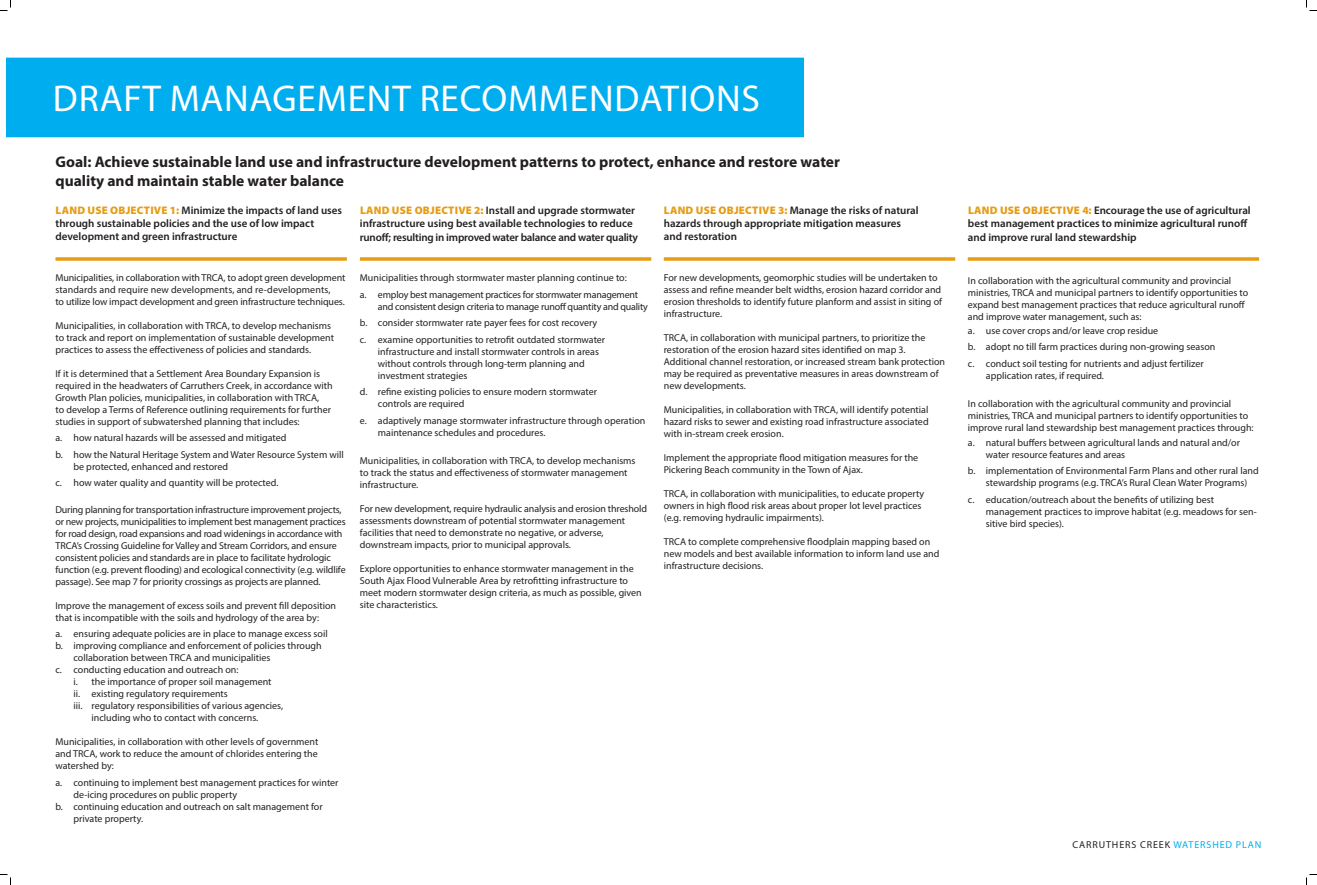
<style>
.page{position:relative;width:1317px;height:885px;background:#fff}
.page>*{position:absolute;margin:0;border:0;box-sizing:border-box;transform-origin:0 0}
.t1{font:37.5px "Myriad Pro";letter-spacing:.02em;color:#fff}
.t2{font:700 15.5px/18.6px "Myriad Pro";color:#231f20}
.t3{font:600 11px/13.2px "Myriad Pro";color:#231f20}
.t4{font:10px/12px "Myriad Pro";color:#231f20}
.t5{font:10px/12px "Myriad Pro";letter-spacing:-.02em;color:#231f20}
.t6{font:10px "Myriad Pro";letter-spacing:.09em;color:#231f20}
.s1{font-weight:900;color:#e69d15}
.s2{color:#00aeef}
</style>
<div class="page">
<div style="left:6px;top:57px;width:798px;height:81px;background:#00aeef"></div>
<svg style="left:56px;top:257px;width:291px;height:4px"></svg>
<svg style="left:360px;top:257px;width:291px;height:4px"></svg>
<svg style="left:664px;top:257px;width:291px;height:4px"></svg>
<svg style="left:968px;top:257px;width:291px;height:4px"></svg>
<svg style="left:0;top:0;width:11px;height:11px"></svg>
<svg style="left:0;top:874px;width:11px;height:11px"></svg>
<svg style="left:1306px;top:0;width:11px;height:11px"></svg>
<svg style="left:1306px;top:874px;width:11px;height:11px"></svg>
<p class="t1" style="left:53px;top:75px;width:709px">DRAFT MANAGEMENT RECOMMENDATIONS</p>
<p class="t2" style="left:56px;top:152px;width:786px">Goal: Achieve sustainable land use and infrastructure development patterns to protect, enhance and restore water quality and maintain stable water balance</p>
<p class="t3" style="left:360px;top:203px;width:280px;line-height:13.5px"><span class="s1">LAND USE OBJECTIVE 2:</span> Install and upgrade stormwater infrastructure using best available technologies to reduce runoff; resulting in improved water balance and water quality</p>
<p class="t4" style="left:360px;top:272px;width:268px">Municipalities through stormwater master planning continue to:</p>
<p class="t5" style="left:378px;top:288px;width:272px;text-indent:-18px">a. employ best management practices for stormwater management and consistent design criteria to manage runoff quantity and quality</p>
<p class="t4" style="left:360px;top:317px;width:239px">b. consider stormwater rate payer fees for cost recovery</p>
<p class="t4" style="left:378px;top:333px;width:229px;text-indent:-18px">c. examine opportunities to retrofit outdated stormwater infrastructure and install stormwater controls in areas without controls through long-term planning and investment strategies</p>
<p class="t4" style="left:378px;top:386px;width:221px;text-indent:-18px">d. refine existing policies to ensure modern stormwater controls are required</p>
<p class="t4" style="left:378px;top:414px;width:269px;text-indent:-18px">e. adaptively manage stormwater infrastructure through operation maintenance schedules and procedures.</p>
<p class="t4" style="left:360px;top:455px;width:277px">Municipalities, in collaboration with TRCA, to develop mechanisms</p>
<p class="t4" style="left:360px;top:467px;width:269px">to track the status and effectiveness of stormwater management infrastructure.</p>
<p class="t4" style="left:360px;top:503px;width:289px">For new development, require hydraulic analysis and erosion threshold assessments downstream of potential stormwater management facilities that need to demonstrate no negative, or adverse, downstream impacts, prior to municipal approvals.</p>
<p class="t4" style="left:360px;top:563px;width:283px">Explore opportunities to enhance stormwater management in the South Ajax Flood Vulnerable Area by retrofitting infrastructure to meet modern stormwater design criteria, as much as possible, given site characteristics.</p>
<p class="t3" style="left:56px;top:203px;width:288px"><span class="s1">LAND USE OBJECTIVE 1:</span> Minimize the impacts of land uses through sustainable policies and the use of low impact development and green infrastructure</p>
<p class="t4" style="left:56px;top:271px;width:291px">Municipalities, in collaboration with TRCA, to adopt green development standards and require new developments, and re-developments,<br>to utilize low impact development and green infrastructure techniques.</p>
<p class="t4" style="left:56px;top:319px;width:280px">Municipalities, in collaboration with TRCA, to develop mechanisms to track and report on implementation of sustainable development practices to assess the effectiveness of policies and standards.</p>
<p class="t4" style="left:56px;top:367px;width:279px">If it is determined that a Settlement Area Boundary Expansion is required in the headwaters of Carruthers Creek, in accordance with Growth Plan policies, municipalities, in collaboration with TRCA,<br>to develop a Terms of Reference outlining requirements for further studies in support of subwatershed planning that includes:</p>
<p class="t4" style="left:56px;top:432px;width:233px">a. how natural hazards will be assessed and mitigated</p>
<p class="t4" style="left:74px;top:448px;width:272px;text-indent:-18px">b. how the Natural Heritage System and Water Resource System will be protected, enhanced and restored</p>
<p class="t4" style="left:56px;top:477px;width:225px">c. how water quality and quantity will be protected.</p>
<p class="t4" style="left:56px;top:503px;width:292px">During planning for transportation infrastructure improvement projects, or new projects, municipalities to implement best management practices for road design, road expansions and road widenings in accordance with TRCA’s Crossing Guideline for Valley and Stream Corridors, and ensure consistent policies and standards are in place to facilitate hydrologic function (e.g. prevent flooding) and ecological connectivity (e.g. wildlife passage). See map 7 for priority crossings as projects are planned.</p>
<p class="t4" style="left:56px;top:599px;width:282px">Improve the management of excess soils and prevent fill deposition that is incompatible with the soils and hydrology of the area by:</p>
<p class="t4" style="left:56px;top:628px;width:274px">a. ensuring adequate policies are in place to manage excess soil</p>
<p class="t4" style="left:74px;top:640px;width:250px;text-indent:-18px">b. improving compliance and enforcement of policies through collaboration between TRCA and municipalities</p>
<p class="t4" style="left:56px;top:664px;width:185px">c. conducting education and outreach on:</p>
<p class="t4" style="left:74px;top:676px;width:200px">i. the importance of proper soil management</p>
<p class="t4" style="left:74px;top:688px;width:156px">ii. existing regulatory requirements</p>
<p class="t4" style="left:92px;top:700px;width:193px;text-indent:-18px">iii. regulatory responsibilities of various agencies, including who to contact with concerns.</p>
<p class="t4" style="left:56px;top:736px;width:264px;text-align:justify">Municipalities, in collaboration with other levels of government and TRCA, work to reduce the amount of chlorides entering the watershed by:</p>
<p class="t4" style="left:74px;top:776px;width:267px;text-indent:-18px">a. continuing to implement best management practices for winter de-icing procedures on public property</p>
<p class="t4" style="left:74px;top:800px;width:251px;text-indent:-18px">b. continuing education and outreach on salt management for private property.</p>
<p class="t3" style="left:664px;top:203px;width:256px"><span class="s1">LAND USE OBJECTIVE 3:</span> Manage the risks of natural hazards through appropriate mitigation measures and restoration</p>
<p class="t4" style="left:664px;top:271px;width:280px">For new developments, geomorphic studies will be undertaken to assess and refine meander belt widths, erosion hazard corridor and erosion thresholds to identify future planform and assist in siting of infrastructure.</p>
<p class="t4" style="left:664px;top:331px;width:263px">TRCA, in collaboration with municipal partners, to prioritize the</p>
<p class="t4" style="left:664px;top:343px;width:243px">restoration of the erosion hazard sites identified on map 3.</p>
<p class="t4" style="left:664px;top:355px;width:283px">Additional channel restoration, or increased stream bank protection may be required as preventative measures in areas downstream of new developments.</p>
<p class="t4" style="left:664px;top:403px;width:266px;text-align:justify">Municipalities, in collaboration with TRCA, will identify potential hazard risks to sewer and existing road infrastructure associated with in-stream creek erosion.</p>
<p class="t4" style="left:664px;top:451px;width:256px">Implement the appropriate flood mitigation measures for the<br>Pickering Beach community in the Town of Ajax.</p>
<p class="t4" style="left:664px;top:487px;width:262px">TRCA, in collaboration with municipalities, to educate property owners in high flood risk areas about proper lot level practices (e.g. removing hydraulic impairments).</p>
<p class="t4" style="left:664px;top:535px;width:277px">TRCA to complete comprehensive floodplain mapping based on new models and best available information to inform land use and infrastructure decisions.</p>
<p class="t3" style="left:968px;top:203px;width:284px;line-height:13.5px"><span class="s1">LAND USE OBJECTIVE 4:</span> Encourage the use of agricultural best management practices to minimize agricultural runoff and improve rural land stewardship</p>
<p class="t4" style="left:968px;top:274px;width:282px">In collaboration with the agricultural community and provincial ministries, TRCA and municipal partners to identify opportunities to expand best management practices that reduce agricultural runoff and improve water management, such as:</p>
<p class="t4" style="left:968px;top:324px;width:192px">a. use cover crops and/or leave crop residue</p>
<p class="t4" style="left:968px;top:341px;width:249px">b. adopt no till farm practices during non-growing season</p>
<p class="t4" style="left:986px;top:357px;width:219px;text-indent:-18px">c. conduct soil testing for nutrients and adjust fertilizer application rates, if required.</p>
<p class="t4" style="left:968px;top:398px;width:287px">In collaboration with the agricultural community and provincial ministries, TRCA and municipal partners to identify opportunities to improve rural land stewardship best management practices through:</p>
<p class="t4" style="left:986px;top:436px;width:256px;text-indent:-18px">a. natural buffers between agricultural lands and natural and/or water resource features and areas</p>
<p class="t4" style="left:986px;top:465px;width:274px;text-indent:-18px">b. implementation of Environmental Farm Plans and other rural land stewardship programs (e.g. TRCA’s Rural Clean Water Programs)</p>
<p class="t4" style="left:986px;top:493px;width:272px;text-indent:-18px">c. education/outreach about the benefits of utilizing best management practices to improve habitat (e.g. meadows for sen&shy;sitive bird species).</p>
<p class="t6" style="left:1072px;top:838px;width:191px">CARRUTHERS CREEK <span class="s2">WATERSHED PLAN</span></p>
</div>
